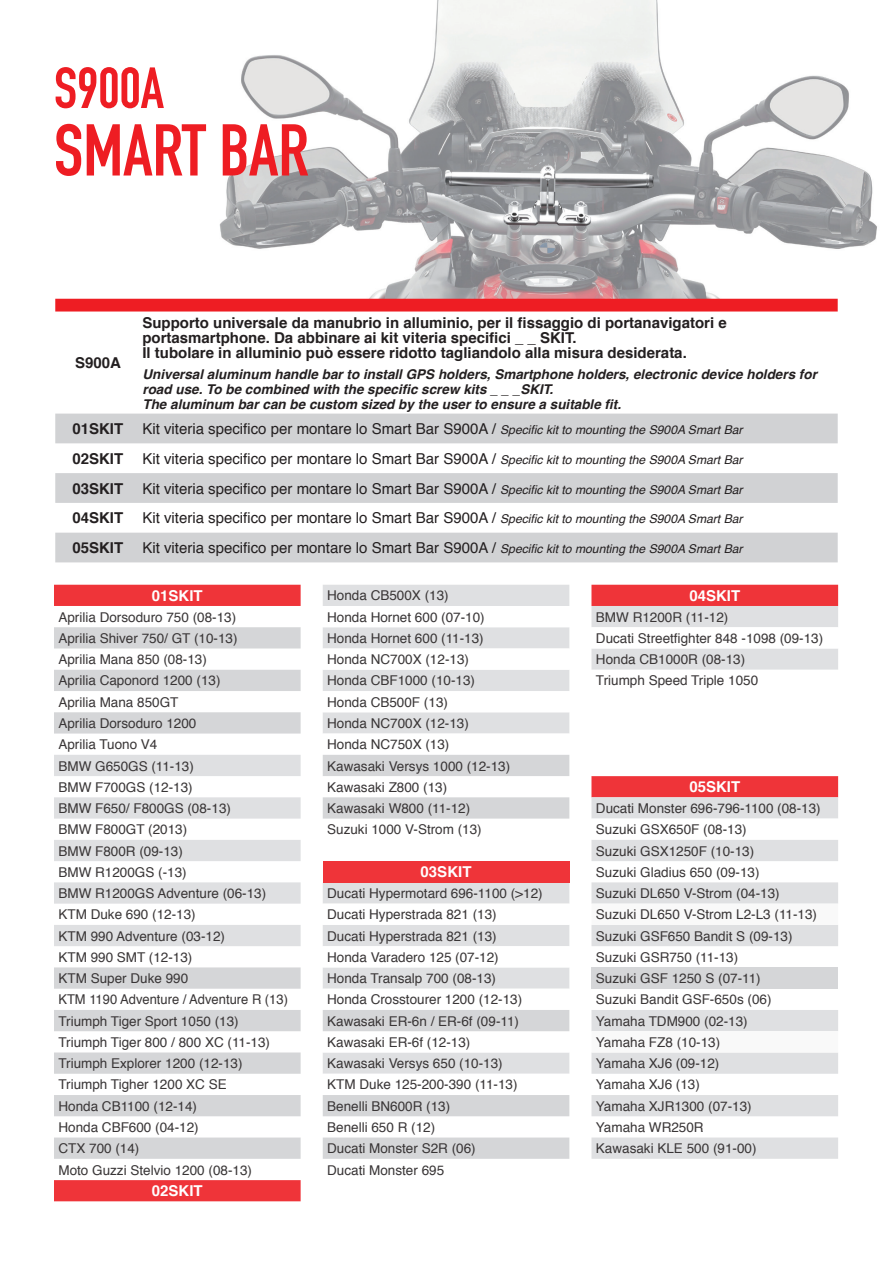
<style>
.page{position:relative;width:893px;height:1263px;background:#fff}
.page>*{position:absolute;margin:0;border:0;box-sizing:border-box;transform-origin:0 0}
.t1{font:72px "DIN Engschrift";color:#ee1d23}
.t2{font:57px "DIN Engschrift";color:#ee1d23}
.t3{font:15px "Helvetica";color:#231f20}
.t4{font:700 15px/15px "Helvetica";color:#231f20}
.t5{font:700 15px "Helvetica";color:#fff}
.t6{font:13.5px/21.3px "Helvetica";color:#231f20}
.t7{font:italic 700 13.5px/15px "Helvetica";color:#231f20}
.s1{font-style:italic;font-size:12.15px}
</style>
<div class="page">
<img style="left:214px;top:0;width:663px;height:299px">
<div style="left:54px;top:585px;width:247px;height:616px;background:#ef3439"></div>
<svg style="left:54px;top:606px;width:247px;height:574px"></svg>
<svg style="left:54px;top:627px;width:247px;height:532px"></svg>
<svg style="left:54px;top:755px;width:247px;height:106px"></svg>
<svg style="left:54px;top:882px;width:247px;height:64px"></svg>
<div style="left:323px;top:585px;width:246px;height:21px;background:#dfe0e2"></div>
<svg style="left:323px;top:627px;width:246px;height:107px;fill:#dfe0e2"></svg>
<svg style="left:323px;top:755px;width:246px;height:404px"></svg>
<div style="left:323px;top:861px;width:246px;height:21px;background:#ef3439"></div>
<div style="left:591px;top:585px;width:247px;height:21px;background:#ef3439"></div>
<div style="left:591px;top:606px;width:247px;height:21px;background:#dfe0e2"></div>
<svg style="left:591px;top:649px;width:247px;height:170px"></svg>
<svg style="left:591px;top:840px;width:247px;height:319px;fill:#dfe0e2"></svg>
<svg style="left:591px;top:904px;width:247px;height:148px"></svg>
<div style="left:591px;top:967px;width:247px;height:22px;background:#d1d2d4"></div>
<div style="left:55px;top:299px;width:783px;height:12px;background:#ee1d23"></div>
<svg style="left:55px;top:414px;width:783px;height:148px;fill:#d1d2d4"></svg>
<h2 class="t2" style="left:54px;top:55px;width:111px">S900A</h2>
<h1 class="t1" style="left:54px;top:108px;width:257px">SMART BAR</h1>
<p class="t4" style="left:75px;top:356px;width:47px">S900A</p>
<p class="t4" style="left:142px;top:315px;width:586px">Supporto universale da manubrio in alluminio, per il fissaggio di portanavigatori e portasmartphone. Da abbinare ai kit viteria specifici _ _ SKIT.<br>Il tubolare in alluminio può essere ridotto tagliandolo alla misura desiderata.</p>
<p class="t7" style="left:142px;top:366px;width:676px">Universal aluminum handle bar to install GPS holders, Smartphone holders, electronic device holders for road use. To be combined with the specific screw kits _ _ _SKIT.<br>The aluminum bar can be custom sized by the user to ensure a suitable fit.</p>
<p class="t4" style="left:72px;top:421px;width:52px">01SKIT</p>
<p class="t3" style="left:142px;top:417px;width:602px">Kit viteria specifico per montare lo Smart Bar S900A / <span class="s1">Specific kit to mounting the S900A Smart Bar</span></p>
<p class="t4" style="left:72px;top:451px;width:52px">02SKIT</p>
<p class="t3" style="left:142px;top:447px;width:602px">Kit viteria specifico per montare lo Smart Bar S900A / <span class="s1">Specific kit to mounting the S900A Smart Bar</span></p>
<p class="t4" style="left:72px;top:481px;width:52px">03SKIT</p>
<p class="t3" style="left:142px;top:477px;width:602px">Kit viteria specifico per montare lo Smart Bar S900A / <span class="s1">Specific kit to mounting the S900A Smart Bar</span></p>
<p class="t4" style="left:72px;top:511px;width:52px">04SKIT</p>
<p class="t3" style="left:142px;top:507px;width:602px">Kit viteria specifico per montare lo Smart Bar S900A / <span class="s1">Specific kit to mounting the S900A Smart Bar</span></p>
<p class="t4" style="left:72px;top:541px;width:52px">05SKIT</p>
<p class="t3" style="left:142px;top:536px;width:602px">Kit viteria specifico per montare lo Smart Bar S900A / <span class="s1">Specific kit to mounting the S900A Smart Bar</span></p>
<p class="t5" style="left:152px;top:584px;width:52px">01SKIT</p>
<p class="t6" style="left:58px;top:607px;width:231px">Aprilia Dorsoduro 750 (08-13)<br>Aprilia Shiver 750/ GT (10-13)<br>Aprilia Mana 850 (08-13)<br>Aprilia Caponord 1200 (13)<br>Aprilia Mana 850GT<br>Aprilia Dorsoduro 1200<br>Aprilia Tuono V4<br>BMW G650GS (11-13)<br>BMW F700GS (12-13)<br>BMW F650/ F800GS (08-13)<br>BMW F800GT (2013)<br>BMW F800R (09-13)<br>BMW R1200GS (-13)<br>BMW R1200GS Adventure (06-13)<br>KTM Duke 690 (12-13)<br>KTM 990 Adventure (03-12)<br>KTM 990 SMT (12-13)<br>KTM Super Duke 990<br>KTM 1190 Adventure / Adventure R (13)<br>Triumph Tiger Sport 1050 (13)<br>Triumph Tiger 800 / 800 XC (11-13)<br>Triumph Explorer 1200 (12-13)<br>Triumph Tigher 1200 XC SE<br>Honda CB1100 (12-14)<br>Honda CBF600 (04-12)<br>CTX 700 (14)<br>Moto Guzzi Stelvio 1200 (08-13)</p>
<p class="t5" style="left:152px;top:1179px;width:52px">02SKIT</p>
<p class="t6" style="left:327px;top:585px;width:185px">Honda CB500X (13)<br>Honda Hornet 600 (07-10)<br>Honda Hornet 600 (11-13)<br>Honda NC700X (12-13)<br>Honda CBF1000 (10-13) honda CB500f (13)<br>Honda NC700X (12-13)<br>Honda NC750X (13)<br>Kawasaki Versys 1000 (12-13)<br>Kawasaki Z800 (13)<br>Kawasaki W800 (11-12)<br>Suzuki 1000 V-Strom (13)</p>
<p class="t5" style="left:421px;top:860px;width:52px">03SKIT</p>
<p class="t6" style="left:327px;top:883px;width:217px">Ducati Hypermotard 696-1100 (&gt;12)<br>Ducati Hyperstrada 821 (13)<br>Ducati Hyperstrada 821 (13)<br>Honda Varadero 125 (07-12)<br>Honda Transalp 700 (08-13)<br>Honda Crosstourer 1200 (12-13)<br>Kawasaki ER-6n / ER-6f (09-11)<br>Kawasaki ER-6f (12-13)<br>Kawasaki Versys 650 (10-13)<br>KTM Duke 125-200-390 (11-13)<br>Benelli BN600R (13)<br>Benelli 650 R (12)<br>Ducati Monster S2R (06)<br>Ducati Monster 695</p>
<p class="t5" style="left:689px;top:584px;width:52px">04SKIT</p>
<p class="t6" style="left:596px;top:607px;width:229px">BMW R1200R (11-12)<br>Ducati Streetfighter 848 -1098 (09-13)<br>Honda CB1000R (08-13)<br>Triumph Speed Triple 1050</p>
<p class="t5" style="left:689px;top:775px;width:52px">05SKIT</p>
<p class="t6" style="left:596px;top:798px;width:226px">Ducati Monster 696-796-1100 (08-13)<br>Suzuki GSX650F (08-13)<br>Suzuki GSX1250F (10-13)<br>Suzuki Gladius 650 (09-13)<br>Suzuki DL650 V-Strom (04-13)<br>Suzuki DL650 V-Strom L2-L3 (11-13)<br>Suzuki GSF650 Bandit S (09-13)<br>Suzuki GSR750 (11-13)<br>Suzuki GSF 1250 S (07-11)<br>Suzuki Bandit GSF-650s (06)<br>Yamaha TDM900 (02-13)<br>Yamaha FZ8 (10-13)<br>Yamaha XJ6 (09-12)<br>Yamaha XJ6 (13)<br>Yamaha XJR1300 (07-13)<br>Yamaha WR250R<br>Kawasaki KLE 500 (91-00)</p>
</div>
